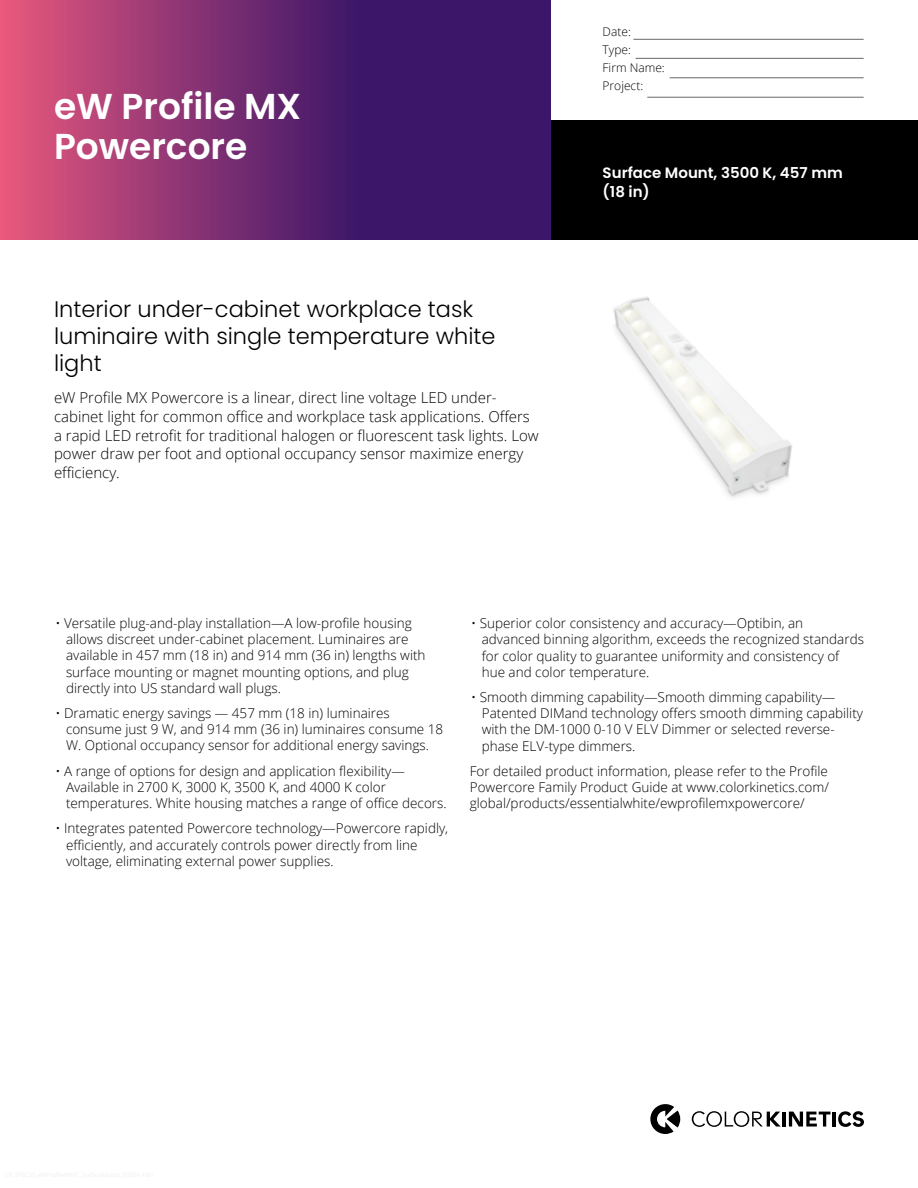
<style>
.page{position:relative;width:918px;height:1188px;background:#fff}
.page>*{position:absolute;margin:0;border:0;box-sizing:border-box;transform-origin:0 0}
.t1{font:600 36px/40.5px "Poppins";color:#fff}
.t2{font:300 22.5px/27px "Poppins";color:#000}
.t3{font:300 15px/18.6px "Open Sans";color:#000}
.t4{font:600 15px/18.6px "Poppins";color:#fff}
.t5{font:300 13.5px/16.2px "Open Sans";color:#000}
.t6{font:300 12px/18px "Open Sans";color:#000}
</style>
<div class="page">
<div style="left:551px;top:120px;width:367px;height:120px;background:#000"></div>
<svg style="left:0;top:0;width:551px;height:240px;background:#732b6f"></svg>
<hr style="left:782px;top:1112px;width:4px;height:15px;background:#000">
<svg style="left:789px;top:1112px;width:42px;height:15px"></svg>
<hr style="left:833px;top:1112px;width:3px;height:15px;background:#000">
<svg style="left:692px;top:1111px;width:89px;height:16px"></svg>
<svg style="left:838px;top:1111px;width:26px;height:16px"></svg>
<svg style="left:650px;top:1104px;width:30px;height:30px"></svg>
<img style="left:613px;top:296px;width:179px;height:202px">
<hr style="left:633px;top:39px;width:231px;height:1px;background:#000">
<hr style="left:636px;top:58px;width:228px;height:1px;background:#000">
<hr style="left:670px;top:77px;width:194px;height:1px;background:#000">
<hr style="left:647px;top:97px;width:217px;height:1px;background:#000">
<h1 class="t1" style="left:54px;top:86px;width:249px">eW Profile MX<br>Powercore</h1>
<h2 class="t2" style="left:54px;top:296px;width:443px">Interior under-cabinet workplace task luminaire with single temperature white light</h2>
<p class="t3" style="left:54px;top:388px;width:486px">eW Profile MX Powercore is a linear, direct line voltage LED under&shy;cabinet light for common office and workplace task applications. Offers a rapid LED retrofit for traditional halogen or fluorescent task lights. Low power draw per foot and optional occupancy sensor maximize energy efficiency.</p>
<p class="t6" style="left:603px;top:23px;width:64px">Date:<br>Type:<br>Firm Name:<br>Project:</p>
<p class="t4" style="left:603px;top:164px;width:242px">Surface Mount, 3500 K, 457 mm (18 in)</p>
<p class="t5" style="left:66px;top:615px;width:361px;text-indent:-11px">• Versatile plug-and-play installation—A low-profile housing allows discreet under-cabinet placement. Luminaires are available in 457 mm (18 in) and 914 mm (36 in) lengths with surface mounting or magnet mounting options, and plug directly into US standard wall plugs.</p>
<p class="t5" style="left:66px;top:705px;width:379px;text-indent:-11px">• Dramatic energy savings — 457 mm (18 in) luminaires consume just 9 W, and 914 mm (36 in) luminaires consume 18<br>W. Optional occupancy sensor for additional energy savings.</p>
<p class="t5" style="left:66px;top:762px;width:382px;text-indent:-11px">• A range of options for design and application flexibility—<br>Available in 2700 K, 3000 K, 3500 K, and 4000 K color temperatures. White housing matches a range of office decors.</p>
<p class="t5" style="left:66px;top:820px;width:384px;text-indent:-11px">• Integrates patented Powercore technology—Powercore rapidly, efficiently, and accurately controls power directly from line voltage, eliminating external power supplies.</p>
<p class="t5" style="left:482px;top:615px;width:384px;text-indent:-11px">• Superior color consistency and accuracy—Optibin, an advanced binning algorithm, exceeds the recognized standards for color quality to guarantee uniformity and consistency of hue and color temperature.</p>
<p class="t5" style="left:482px;top:689px;width:383px;text-indent:-11px">• Smooth dimming capability—Smooth dimming capability— Patented DIMand technology offers smooth dimming capability with the DM-1000 0-10 V ELV Dimmer or selected reverse&shy;phase ELV-type dimmers.</p>
<p class="t5" style="left:470px;top:762px;width:361px;text-align:justify">For detailed product information, please refer to the Profile Powercore Family Product Guide at www.colorkinetics.com/ global/products/essentialwhite/ewprofilemxpowercore/</p>
</div>
